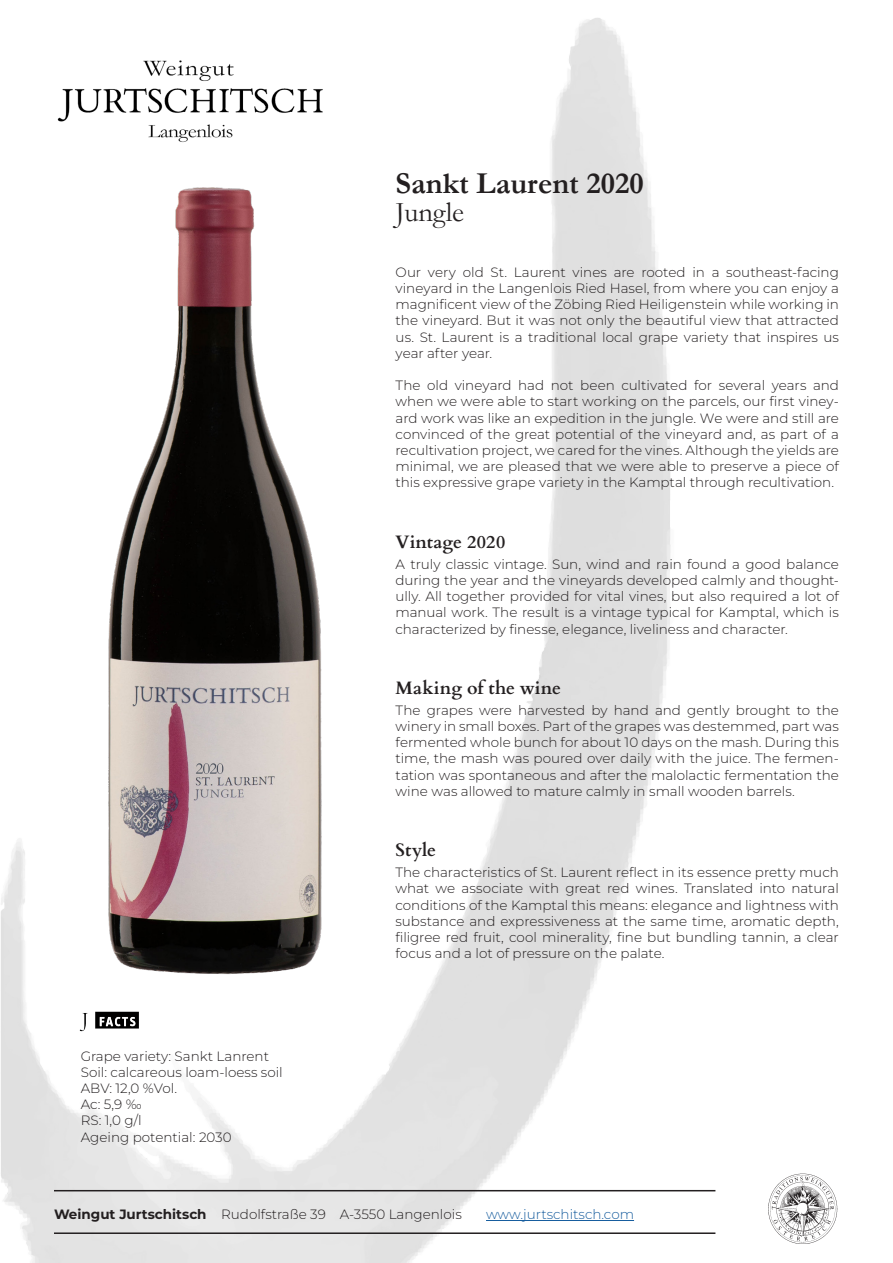
<style>
.page{position:relative;width:893px;height:1263px;background:#fff}
.page>*{position:absolute;margin:0;border:0;box-sizing:border-box;transform-origin:0 0}
.t1{font:700 30.6px "Garamond";color:#231f20}
.t2{font:28.5px "Garamond";color:#231f20}
.t3{font:700 18px "Cardo";letter-spacing:.005em;color:#231f20}
.t4{font:300 13.5px/16.2px "Montserrat";color:#231f20;text-align:justify}
.t5{font:300 13.5px "Montserrat";color:#175d9e}
.s1{font-weight:700}
</style>
<div class="page">
<img style="left:1px;top:18px;width:715px;height:1245px">
<img style="left:54px;top:54px;width:18px;height:94px">
<img style="left:72px;top:18px;width:286px;height:993px">
<hr style="left:54px;top:1190px;width:661px;height:1px;background:#231f20">
<hr style="left:54px;top:1232px;width:661px;height:2px;background:#231f20">
<hr style="left:486px;top:1220px;width:148px;height:1px;background:#175d9e">
<img style="left:768px;top:1173px;width:70px;height:71px">
<img style="left:74px;top:1006px;width:78px;height:29px">
<p class="t1" style="left:396px;top:162px;width:250px">Sankt Laurent 2020</p>
<p class="t2" style="left:396px;top:193px;width:70px">Jungle</p>
<p class="t4" style="left:396px;top:263px;width:445px">Our very old St. Laurent vines are rooted in a southeast-facing vineyard in the Langenlois Ried Hasel, from where you can enjoy a magnificent view of the Zöbing Ried Heiligenstein while working in the vineyard. But it was not only the beautiful view that attracted us. St. Laurent is a traditional local grape variety that inspires us year after year.</p>
<p class="t4" style="left:396px;top:377px;width:445px">The old vineyard had not been cultivated for several years and when we were able to start working on the parcels, our first viney&shy;ard work was like an expedition in the jungle. We were and still are convinced of the great potential of the vineyard and, as part of a recultivation project, we cared for the vines. Although the yields are minimal, we are pleased that we were able to preserve a piece of this expressive grape variety in the Kamptal through recultivation.</p>
<p class="t3" style="left:396px;top:527px;width:111px">Vintage 2020</p>
<p class="t4" style="left:396px;top:555px;width:445px">A truly classic vintage. Sun, wind and rain found a good balance during the year and the vineyards developed calmly and thought&shy;ully. All together provided for vital vines, but also required a lot of manual work. The result is a vintage typical for Kamptal, which is characterized by finesse, elegance, liveliness and character.</p>
<p class="t3" style="left:396px;top:673px;width:167px">Making of the wine</p>
<p class="t4" style="left:396px;top:702px;width:445px">The grapes were harvested by hand and gently brought to the winery in small boxes. Part of the grapes was destemmed, part was fermented whole bunch for about 10 days on the mash. During this time, the mash was poured over daily with the juice. The fermen&shy;tation was spontaneous and after the malolactic fermentation the wine was allowed to mature calmly in small wooden barrels.</p>
<p class="t4" style="left:81px;top:1047px;width:190px">Grape variety: Sankt Lanrent</p>
<p class="t4" style="left:81px;top:1063px;width:204px">Soil: calcareous loam-loess soil<br>ABV: 12,0 %Vol.</p>
<p class="t4" style="left:81px;top:1096px;width:62px">Ac: 5,9 ‰</p>
<p class="t4" style="left:81px;top:1112px;width:62px">RS: 1,0 g/l</p>
<p class="t4" style="left:81px;top:1128px;width:152px">Ageing potential: 2030</p>
<p class="t3" style="left:395px;top:836px;width:42px">Style</p>
<p class="t4" style="left:395px;top:864px;width:445px">The characteristics of St. Laurent reflect in its essence pretty much what we associate with great red wines. Translated into natural conditions of the Kamptal this means: elegance and lightness with substance and expressiveness at the same time, aromatic depth, filigree red fruit, cool minerality, fine but bundling tannin, a clear focus and a lot of pressure on the palate.</p>
<p class="t4" style="left:54px;top:1206px;width:409px"><span class="s1">Weingut Jurtschitsch</span> Rudolfstraße 39 A-3550 Langenlois</p>
<p class="t5" style="left:486px;top:1205px;width:150px">www.jurtschitsch.com</p>
</div>
